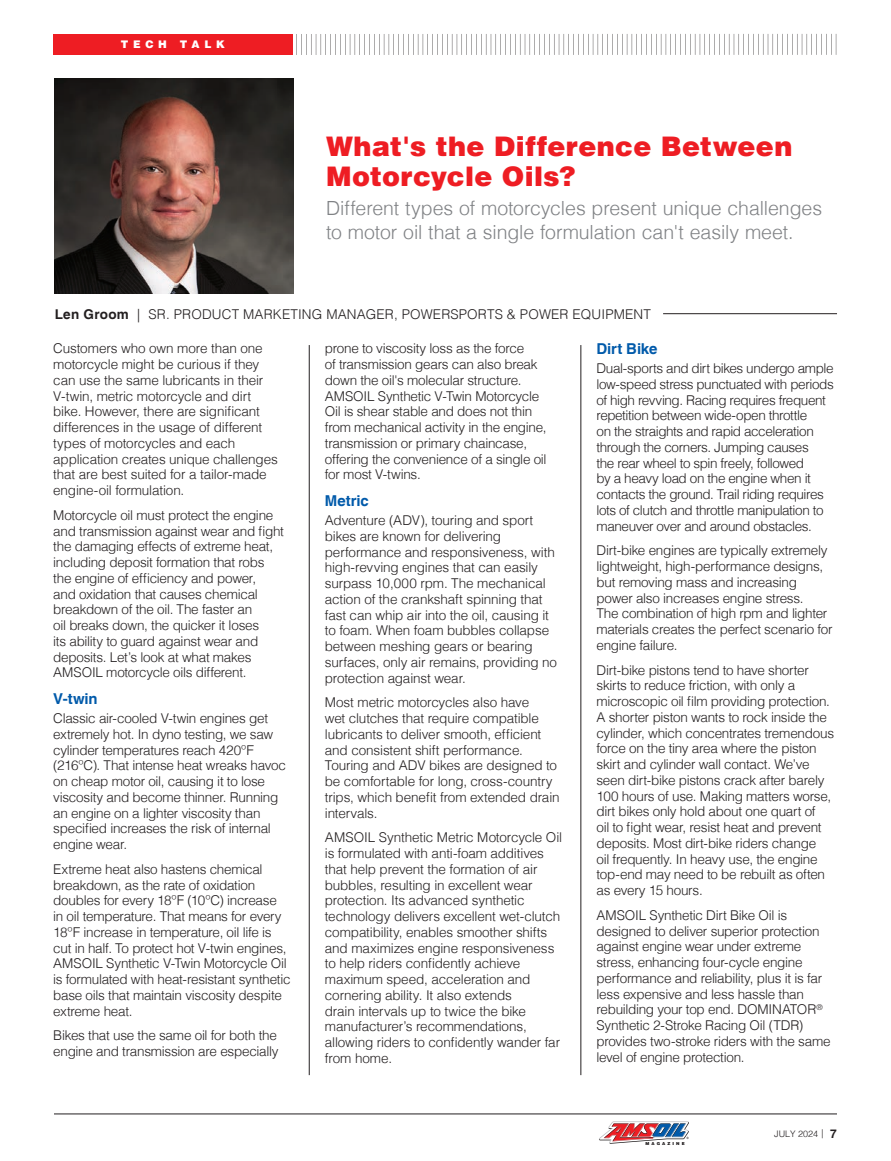
<style>
.page{position:relative;width:891px;height:1161px;background:#fff}
.page>*{position:absolute;margin:0;border:0;box-sizing:border-box;transform-origin:0 0}
.RedHeadline{font:900 27px/30px "Helvetica LT";letter-spacing:.015em;color:#ee1d23}
.GrayType{font:300 19.5px/23.4px "Helvetica LT";letter-spacing:-.005em;color:#808285}
.BlueSubhead{font:700 15px "Helvetica LT";letter-spacing:-.005em;color:#015aaa}
.BodyCopy{font:300 13.5px/15.8px "Helvetica LT";letter-spacing:-.02em;color:#231f20}
.BodyCopy-2{font:300 13.5px "Helvetica LT";letter-spacing:.01em;color:#231f20}
.TypeOfArticle{font:900 10.5px "Helvetica LT";letter-spacing:.45em;color:#fff}
.t1{font:300 9px "Helvetica LT";color:#231f20}
.t2{font:900 4.2px "Helvetica LT";letter-spacing:.5em;color:#231f20}
.s1{font-weight:700}
.s2{font-weight:700;font-size:12px}
</style>
<div class="page">
<hr style="left:54px;top:1114px;width:783px;height:1px;background:#231f20">
<svg style="left:599px;top:1121px;width:90px;height:23px"></svg>
<div style="left:53px;top:34px;width:239px;height:21px;background:#ee1d23"></div>
<svg style="left:292px;top:34px;width:545px;height:21px"></svg>
<hr style="left:309px;top:345px;width:1px;height:730px;background:#231f20">
<hr style="left:581px;top:345px;width:1px;height:730px;background:#231f20">
<hr style="left:663px;top:313px;width:174px;height:1px;background:#231f20">
<img style="left:54px;top:79px;width:240px;height:215px">
<p class="TypeOfArticle" style="left:121px;top:37px;width:106px">TECH TALK</p>
<p class="RedHeadline" style="left:326px;top:131px;width:468px">What's the Difference Between<br>Motorcycle Oils?</p>
<p class="GrayType" style="left:326px;top:197px;width:498px">Different types of motorcycles present unique challenges to motor oil that a single formulation can't easily meet.</p>
<p class="BodyCopy-2" style="left:55px;top:305px;width:598px"><span class="s1">Len Groom</span> | SR. PRODUCT MARKETING MANAGER, POWERSPORTS &amp; POWER EQUIPMENT</p>
<p class="BodyCopy" style="left:53px;top:340px;width:226px">Customers who own more than one motorcycle might be curious if they can use the same lubricants in their V-twin, metric motorcycle and dirt bike. However, there are significant differences in the usage of different types of motorcycles and each application creates unique challenges that are best suited for a tailor-made engine-oil formulation.</p>
<p class="BodyCopy" style="left:53px;top:507px;width:232px">Motorcycle oil must protect the engine and transmission against wear and fight the damaging effects of extreme heat, including deposit formation that robs the engine of efficiency and power,<br>and oxidation that causes chemical breakdown of the oil. The faster an<br>oil breaks down, the quicker it loses<br>its ability to guard against wear and deposits. Let’s look at what makes AMSOIL motorcycle oils different.</p>
<p class="BlueSubhead" style="left:53px;top:690px;width:46px">V-twin</p>
<p class="BodyCopy" style="left:53px;top:710px;width:234px">Classic air-cooled V-twin engines get extremely hot. In dyno testing, we saw cylinder temperatures reach 420ºF (216ºC). That intense heat wreaks havoc on cheap motor oil, causing it to lose viscosity and become thinner. Running an engine on a lighter viscosity than specified increases the risk of internal engine wear.</p>
<p class="BodyCopy" style="left:53px;top:861px;width:239px">Extreme heat also hastens chemical breakdown, as the rate of oxidation doubles for every 18ºF (10ºC) increase<br>in oil temperature. That means for every 18ºF increase in temperature, oil life is cut in half. To protect hot V-twin engines, AMSOIL Synthetic V-Twin Motorcycle Oil is formulated with heat-resistant synthetic base oils that maintain viscosity despite extreme heat.</p>
<p class="BodyCopy" style="left:53px;top:1028px;width:227px">Bikes that use the same oil for both the engine and transmission are especially</p>
<p class="BodyCopy" style="left:325px;top:341px;width:223px">prone to viscosity loss as the force<br>of transmission gears can also break down the oil's molecular structure.<br>AMSOIL Synthetic V-Twin Motorcycle Oil is shear stable and does not thin from mechanical activity in the engine, transmission or primary chaincase, offering the convenience of a single oil for most V-twins.</p>
<p class="BlueSubhead" style="left:325px;top:492px;width:45px">Metric</p>
<p class="BodyCopy" style="left:325px;top:512px;width:234px">Adventure (ADV), touring and sport bikes are known for delivering performance and responsiveness, with high-revving engines that can easily surpass 10,000 rpm. The mechanical action of the crankshaft spinning that fast can whip air into the oil, causing it to foam. When foam bubbles collapse between meshing gears or bearing surfaces, only air remains, providing no protection against wear.</p>
<p class="BodyCopy" style="left:325px;top:695px;width:236px">Most metric motorcycles also have<br>wet clutches that require compatible lubricants to deliver smooth, efficient and consistent shift performance.<br>Touring and ADV bikes are designed to be comfortable for long, cross-country trips, which benefit from extended drain intervals.</p>
<p class="BodyCopy" style="left:325px;top:830px;width:239px">AMSOIL Synthetic Metric Motorcycle Oil is formulated with anti-foam additives that help prevent the formation of air bubbles, resulting in excellent wear protection. Its advanced synthetic technology delivers excellent wet-clutch compatibility, enables smoother shifts and maximizes engine responsiveness to help riders confidently achieve maximum speed, acceleration and cornering ability. It also extends<br>drain intervals up to twice the bike manufacturer’s recommendations, allowing riders to confidently wander far from home.</p>
<p class="BlueSubhead" style="left:596px;top:340px;width:62px">Dirt Bike</p>
<p class="BodyCopy" style="left:596px;top:360px;width:239px">Dual-sports and dirt bikes undergo ample low-speed stress punctuated with periods of high revving. Racing requires frequent repetition between wide-open throttle<br>on the straights and rapid acceleration through the corners. Jumping causes<br>the rear wheel to spin freely, followed<br>by a heavy load on the engine when it contacts the ground. Trail riding requires lots of clutch and throttle manipulation to maneuver over and around obstacles.</p>
<p class="BodyCopy" style="left:596px;top:543px;width:238px">Dirt-bike engines are typically extremely lightweight, high-performance designs, but removing mass and increasing power also increases engine stress.<br>The combination of high rpm and lighter materials creates the perfect scenario for engine failure.</p>
<p class="BodyCopy" style="left:596px;top:662px;width:239px">Dirt-bike pistons tend to have shorter skirts to reduce friction, with only a microscopic oil film providing protection.<br>A shorter piston wants to rock inside the cylinder, which concentrates tremendous force on the tiny area where the piston skirt and cylinder wall contact. We’ve seen dirt-bike pistons crack after barely 100 hours of use. Making matters worse, dirt bikes only hold about one quart of<br>oil to fight wear, resist heat and prevent deposits. Most dirt-bike riders change<br>oil frequently. In heavy use, the engine top-end may need to be rebuilt as often as every 15 hours.</p>
<p class="BodyCopy" style="left:596px;top:907px;width:236px">AMSOIL Synthetic Dirt Bike Oil is designed to deliver superior protection against engine wear under extreme stress, enhancing four-cycle engine performance and reliability, plus it is far less expensive and less hassle than rebuilding your top end. DOMINATOR<sup>® </sup>Synthetic 2-Stroke Racing Oil (TDR) provides two-stroke riders with the same level of engine protection.</p>
<p class="t2" style="left:645px;top:1141px;width:41px">MAGAZINE</p>
<p class="t1" style="left:774px;top:1128px;width:64px">JULY 2024 | <span class="s2">7</span></p>
</div>
